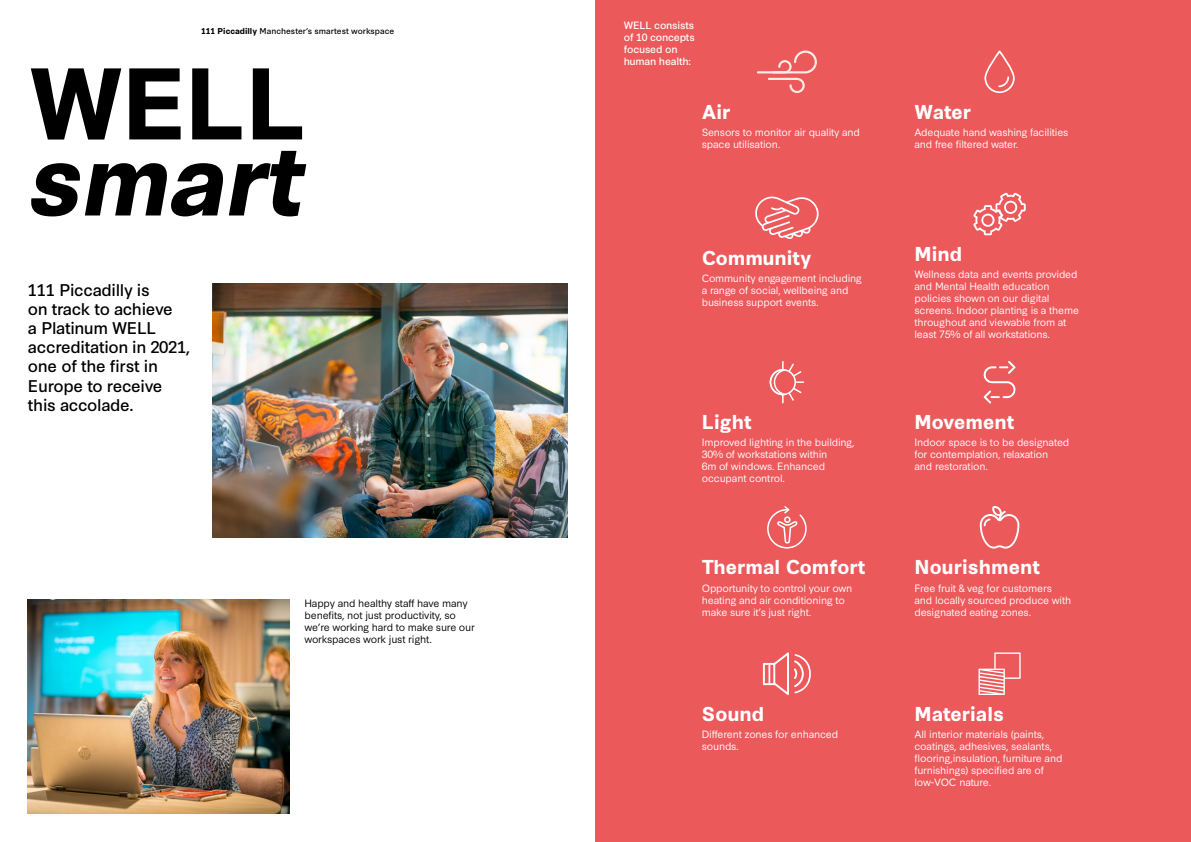
<style>
.page{position:relative;width:1191px;height:842px;background:#fff}
.page>*{position:absolute;margin:0;border:0;box-sizing:border-box;transform-origin:0 0}
.t1{font:italic 700 96px "Synthese";letter-spacing:-.02em;color:#000}
.t2{font:700 96px "Synthese";color:#000}
.t3{font:700 19px "Synthese";color:#fff}
.t4{font:16px/19.2px "Synthese";letter-spacing:-.02em;color:#000}
.t5{font:10px/12px "Synthese";letter-spacing:-.02em;color:#fff}
.t6{font:10px/12px "Synthese";letter-spacing:-.02em;color:#000}
.t7{font:10px/12px "Synthese";letter-spacing:-.02em;color:#fff}
.t8{font:8px "Synthese";color:#000}
.s1{font-weight:700}
</style>
<div class="page">
<div style="left:595px;top:0;width:596px;height:842px;background:#eb595b"></div>
<svg style="left:757px;top:51px;width:60px;height:42px"></svg>
<svg style="left:769px;top:361px;width:35px;height:42px"></svg>
<svg style="left:763px;top:652px;width:48px;height:43px"></svg>
<svg style="left:984px;top:50px;width:30px;height:43px"></svg>
<svg style="left:983px;top:361px;width:33px;height:42px"></svg>
<svg style="left:978px;top:652px;width:42px;height:43px"></svg>
<svg style="left:979px;top:506px;width:40px;height:43px"></svg>
<svg style="left:755px;top:196px;width:64px;height:43px"></svg>
<svg style="left:767px;top:506px;width:39px;height:43px"></svg>
<svg style="left:973px;top:193px;width:52px;height:42px"></svg>
<img style="left:213px;top:283px;width:354px;height:255px">
<img style="left:28px;top:600px;width:261px;height:214px">
<p class="t8" style="left:201px;top:25px;width:195px"><span class="s1">111 Piccadilly</span> Manchester’s smartest workspace</p>
<h1 class="t2" style="left:29px;top:28px;width:280px">WELL</h1>
<h1 class="t1" style="left:29px;top:104px;width:278px">smart</h1>
<h3 class="t4" style="left:28px;top:279px;width:164px">111 Piccadilly is<br>on track to achieve<br>a Platinum WELL accreditation in 2021, one of the first in<br>Europe to receive this accolade.</h3>
<p class="t6" style="left:304px;top:596px;width:172px">Happy and healthy staff have many benefits, not just productivity, so we’re working hard to make sure our workspaces work just right.</p>
<p class="t7" style="left:624px;top:18px;width:72px">WELL consists of 10 concepts focused on human health:</p>
<h2 class="t3" style="left:702px;top:97px;width:30px">Air</h2>
<p class="t5" style="left:702px;top:125px;width:160px">Sensors to monitor air quality and space utilisation.</p>
<h2 class="t3" style="left:702px;top:243px;width:111px">Community</h2>
<p class="t5" style="left:702px;top:271px;width:162px">Community engagement including a range of social, wellbeing and business support events.</p>
<h2 class="t3" style="left:702px;top:407px;width:51px">Light</h2>
<p class="t5" style="left:702px;top:436px;width:154px">Improved lighting in the building,<br>30% of workstations within<br>6m of windows. Enhanced occupant control.</p>
<h2 class="t3" style="left:702px;top:552px;width:165px">Thermal Comfort</h2>
<p class="t5" style="left:702px;top:581px;width:152px">Opportunity to control your own heating and air conditioning to make sure it’s just right.</p>
<h2 class="t3" style="left:702px;top:698px;width:64px">Sound</h2>
<p class="t5" style="left:702px;top:727px;width:138px">Different zones for enhanced sounds.</p>
<h2 class="t3" style="left:914px;top:97px;width:58px">Water</h2>
<p class="t5" style="left:914px;top:125px;width:155px">Adequate hand washing facilities and free filtered water.</p>
<h2 class="t3" style="left:914px;top:239px;width:49px">Mind</h2>
<p class="t5" style="left:914px;top:268px;width:166px">Wellness data and events provided and Mental Health education policies shown on our digital screens. Indoor planting is a theme throughout and viewable from at least 75% of all workstations.</p>
<h2 class="t3" style="left:914px;top:407px;width:102px">Movement</h2>
<p class="t5" style="left:914px;top:436px;width:156px">Indoor space is to be designated for contemplation, relaxation<br>and restoration.</p>
<h2 class="t3" style="left:914px;top:552px;width:127px">Nourishment</h2>
<p class="t5" style="left:914px;top:581px;width:158px">Free fruit &amp; veg for customers and locally sourced produce with designated eating zones.</p>
<h2 class="t3" style="left:914px;top:698px;width:91px">Materials</h2>
<p class="t5" style="left:914px;top:727px;width:149px">All interior materials (paints, coatings, adhesives, sealants, flooring,insulation, furniture and furnishings) specified are of low-VOC nature.</p>
</div>
